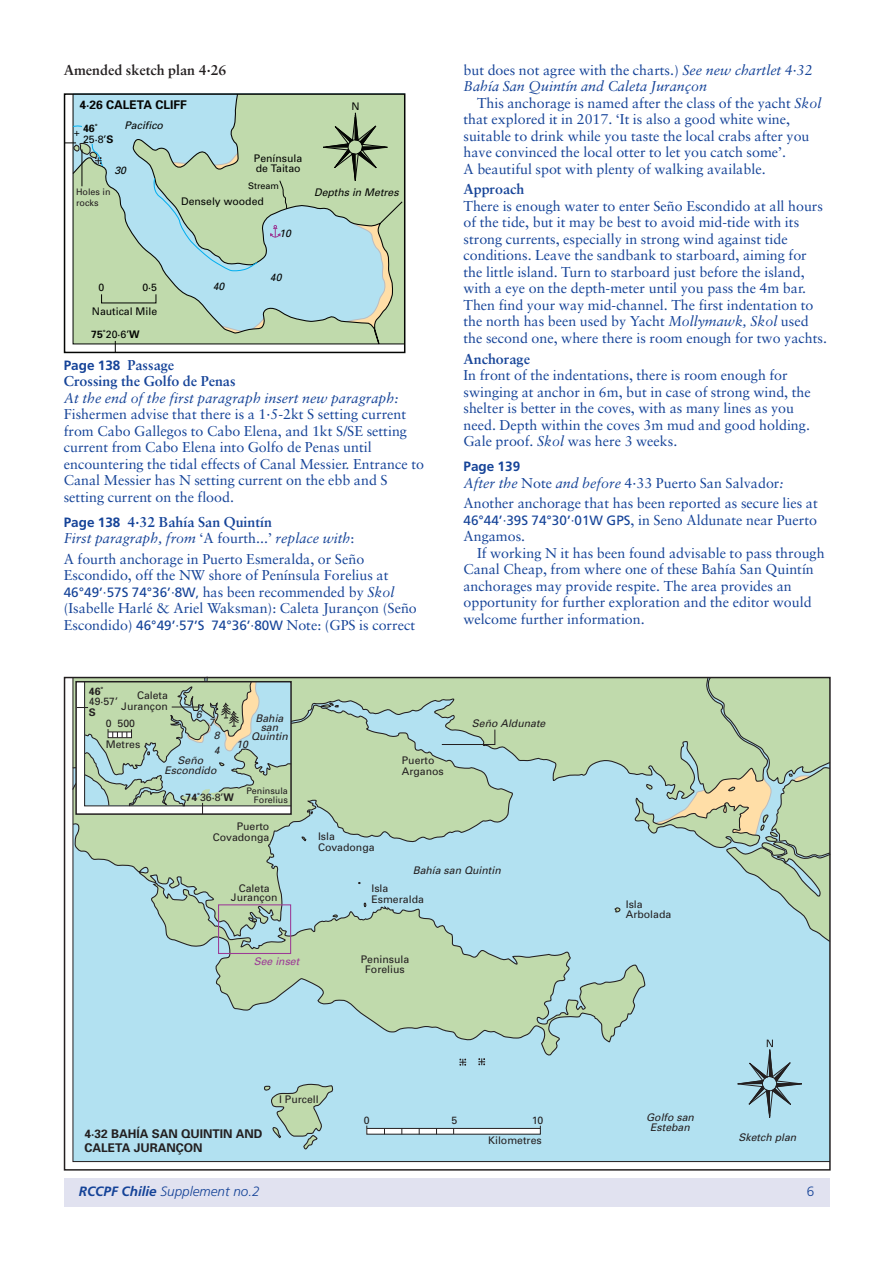
<style>
.page{position:relative;width:893px;height:1263px;background:#fff}
.page>*{position:absolute;margin:0;border:0;box-sizing:border-box;transform-origin:0 0}
.t1{font:14.25px/16.5px "Sabon";color:#154398}
.t2{font:italic 14.25px/16.5px "Sabon";color:#154398}
.t3{font:700 14.25px "Sabon";color:#154398}
.t4{font:700 14.25px "Sabon";color:#231f20}
.t5{font:italic 300 13.5px "Frutiger";color:#154398}
.t6{font:700 13.5px "Frutiger";color:#154398}
.t7{font:300 13.5px "Frutiger";color:#154398}
.t8{font:700 12px/14.4px "Univers";color:#231f20}
.t9{font:700 12px "Univers";color:#040503}
.t10{font:10.5px/10.5px "Univers";color:#231f20}
.t11{font:italic 10.5px/10.5px "Univers";color:#231f20;text-align:center}
.t12{font:10.5px/10.5px "Univers";color:#040503}
.t13{font:italic 10.5px "Univers";color:#040503}
.t14{font:italic 10.5px "Univ Im";color:#231f20}
.t15{font:500 10.5px/21px "Univ Im";color:#231f20}
.t16{font:italic 10.5px "Univ Im";color:#9c3b96}
.t17{font:700 10.5px "Univers";color:#231f20}
.t18{font:9px/10.8px "Univers";color:#231f20}
.t19{font:9px "Univers";color:#040503}
.s1{font-weight:700}
.s2{font-family:"Sabon";font-size:14.25px}
.s3{font-family:"Frutiger";font-weight:700;font-style:normal;font-size:13.5px}
.s4{font-weight:700;font-style:normal}
.s5{font-style:normal}
.s6{font-family:"Frutiger";font-size:13.5px}
.s7{font-family:"Frutiger";font-size:12px}
.s8{font-style:italic}
</style>
<div class="page">
<svg style="left:72px;top:93px;width:321px;height:258px;background:#b5d6c4"></svg>
<svg style="left:347px;top:200px;width:57px;height:141px;background:#bbd5be"></svg>
<svg style="left:152px;top:114px;width:106px;height:158px;background:#b4d8c5"></svg>
<svg style="left:279px;top:180px;width:8px;height:29px"></svg>
<hr style="left:82px;top:149px;width:1px;height:37px;background:#040503">
<svg style="left:65px;top:125px;width:38px;height:42px"></svg>
<svg style="left:320px;top:107px;width:71px;height:79px;background:#a8be96"></svg>
<svg style="left:270px;top:225px;width:11px;height:13px"></svg>
<div style="left:64px;top:1178px;width:765px;height:28px;background:#e1e2f0"></div>
<svg style="left:72px;top:677px;width:758px;height:485px;background:#b3d9d2"></svg>
<div style="left:367px;top:1128px;width:173px;height:6px;background:#fff"></div>
<hr style="left:367px;top:1128px;width:173px;height:1px;background:#231f20">
<svg style="left:734px;top:1039px;width:71px;height:84px;background:#a0c9d7"></svg>
<svg style="left:72px;top:681px;width:220px;height:133px;background:#b3cdbc"></svg>
<p class="t4" style="left:64px;top:64px;width:164px">Amended sketch plan 4·26</p>
<p class="t9" style="left:80px;top:100px;width:109px">4·26 CALETA CLIFF</p>
<p class="t12" style="left:83px;top:124px;width:32px"><span class="s1">46˚<br></span>25·8’<span class="s1">S</span></p>
<p class="t12" style="left:74px;top:128px;width:8px">+</p>
<p class="t13" style="left:125px;top:121px;width:40px">Pacifico</p>
<p class="t13" style="left:114px;top:166px;width:13px">30</p>
<p class="t18" style="left:76px;top:187px;width:36px">Holes in rocks</p>
<p class="t12" style="left:99px;top:283px;width:7px">0</p>
<p class="t12" style="left:142px;top:283px;width:16px">0·5</p>
<p class="t12" style="left:92px;top:307px;width:67px">Nautical Mile</p>
<p class="t12" style="left:91px;top:330px;width:50px"><span class="s1">75˚</span>20·6’<span class="s1">W</span></p>
<p class="t12" style="left:254px;top:154px;width:50px">Península de Taitao</p>
<p class="t19" style="left:248px;top:182px;width:33px">Stream</p>
<p class="t12" style="left:181px;top:197px;width:84px">Densely wooded</p>
<p class="t13" style="left:213px;top:282px;width:13px">40</p>
<p class="t13" style="left:279px;top:229px;width:13px">10</p>
<p class="t13" style="left:270px;top:273px;width:13px">40</p>
<p class="t12" style="left:351px;top:102px;width:10px">N</p>
<p class="t13" style="left:314px;top:189px;width:86px">Depths in Metres</p>
<p class="t6" style="left:64px;top:360px;width:112px">Page 138 <span class="s2">Passage</span></p>
<p class="t3" style="left:64px;top:375px;width:173px">Crossing the Golfo de Penas</p>
<p class="t2" style="left:64px;top:390px;width:336px">At the end of the first paragraph insert new paragraph:</p>
<p class="t1" style="left:64px;top:407px;width:362px">Fishermen advise that there is a 1·5-2kt S setting current from Cabo Gallegos to Cabo Elena, and 1kt S/SE setting current from Cabo Elena into Golfo de Penas until encountering the tidal effects of Canal Messier. Entrance to Canal Messier has N setting current on the ebb and S setting current on the flood.</p>
<p class="t2" style="left:64px;top:514px;width:292px"><span class="s3">Page 138</span> <span class="s4">4·32 Bahía San Quintín<br></span>First paragraph, from <span class="s5">‘A fourth...’</span> replace with<span class="s5">:</span></p>
<p class="t1" style="left:64px;top:552px;width:355px">A fourth anchorage in Puerto Esmeralda, or Seño Escondido, off the NW shore of Península Forelius at <span class="s6">46°49’·57S 74°36’·8W</span><span class="s7">,</span> has been recommended by <span class="s8">Skol </span>(Isabelle Harlé &amp; Ariel Waksman): Caleta Jurançon (Seño Escondido) <span class="s6">46°49’·57’S 74°36’·80W</span> Note: (GPS is correct</p>
<p class="t2" style="left:463px;top:62px;width:351px"><span class="s5">but does not agree with the charts.)</span> See new chartlet 4·32<br>Bahía San Quintín and Caleta Jurançon</p>
<p class="t1" style="left:463px;top:96px;width:359px;text-indent:13px">This anchorage is named after the class of the yacht <span class="s8">Skol </span>that explored it in 2017. ‘It is also a good white wine, suitable to drink while you taste the local crabs after you have convinced the local otter to let you catch some’.<br>A beautiful spot with plenty of walking available.</p>
<p class="t3" style="left:463px;top:184px;width:62px">Approach</p>
<p class="t1" style="left:463px;top:199px;width:365px">There is enough water to enter Seño Escondido at all hours of the tide, but it may be best to avoid mid-tide with its strong currents, especially in strong wind against tide conditions. Leave the sandbank to starboard, aiming for the little island. Turn to starboard just before the island, with a eye on the depth-meter until you pass the 4m bar.<br>Then find your way mid-channel. The first indentation to the north has been used by Yacht <span class="s8">Mollymawk, Skol</span> used the second one, where there is room enough for two yachts.</p>
<p class="t3" style="left:463px;top:353px;width:68px">Anchorage</p>
<p class="t1" style="left:463px;top:368px;width:349px">In front of the indentations, there is room enough for swinging at anchor in 6m, but in case of strong wind, the shelter is better in the coves, with as many lines as you need. Depth within the coves 3m mud and good holding.<br>Gale proof. <span class="s8">Skol</span> was here 3 weeks.</p>
<p class="t6" style="left:463px;top:461px;width:58px">Page 139</p>
<p class="t1" style="left:463px;top:473px;width:356px;line-height:20.7px"><span class="s8">After the</span> Note <span class="s8">and before</span> 4·33 Puerto San Salvador<span class="s8">:<br></span>Another anchorage that has been reported as secure lies at</p>
<p class="t1" style="left:463px;top:513px;width:355px"><span class="s6">46°44’·39S 74°30’·01W GPS</span>, in Seno Aldunate near Puerto<br>Angamos.</p>
<p class="t1" style="left:463px;top:546px;width:363px;text-indent:14px">If working N it has been found advisable to pass through Canal Cheap, from where one of these Bahía San Quintín anchorages may provide respite. The area provides an opportunity for further exploration and the editor would welcome further information.</p>
<p class="t17" style="left:89px;top:687px;width:16px">46˚</p>
<p class="t10" style="left:89px;top:697px;width:31px">49·57’</p>
<p class="t17" style="left:89px;top:708px;width:9px">S</p>
<p class="t11" style="left:196px;top:710px;width:7px">6</p>
<p class="t10" style="left:121px;top:691px;width:48px;text-align:right">Caleta<br>Jurançon</p>
<p class="t11" style="left:209px;top:717px;width:12px;line-height:12.8px">7<br>8</p>
<p class="t11" style="left:214px;top:745px;width:7px">4</p>
<p class="t15" style="left:106px;top:713px;width:36px">0 500<br>Metres</p>
<p class="t11" style="left:251px;top:714px;width:38px;line-height:9px">Bahia san<br>Quintin</p>
<p class="t11" style="left:236px;top:739px;width:13px">10</p>
<p class="t11" style="left:165px;top:756px;width:53px">Seño<br>Escondido</p>
<p class="t10" style="left:186px;top:793px;width:50px"><span class="s1">74˚</span>36·8’<span class="s1">W</span></p>
<p class="t18" style="left:246px;top:787px;width:43px;line-height:9px;text-align:right">Peninsula<br>Forelius</p>
<p class="t10" style="left:213px;top:822px;width:58px;text-align:right">Puerto<br>Covadonga</p>
<p class="t10" style="left:318px;top:832px;width:58px">Isla<br>Covadonga</p>
<p class="t10" style="left:402px;top:756px;width:43px">Puerto<br>Arganos</p>
<p class="t11" style="left:472px;top:718px;width:75px">Seño Aldunate</p>
<p class="t10" style="left:231px;top:885px;width:48px;line-height:9px;text-align:center">Caleta<br>Jurançon</p>
<p class="t16" style="left:254px;top:957px;width:47px">See inset</p>
<p class="t11" style="left:413px;top:866px;width:90px">Bahía san Quintin</p>
<p class="t10" style="left:371px;top:884px;width:54px">Isla<br>Esmeralda</p>
<p class="t10" style="left:361px;top:954px;width:50px;text-align:center">Peninsula<br>Forelius</p>
<p class="t10" style="left:279px;top:1095px;width:41px">I Purcell</p>
<p class="t10" style="left:626px;top:900px;width:47px">Isla<br>Arbolada</p>
<p class="t11" style="left:646px;top:1112px;width:49px">Golfo san<br>Esteban</p>
<p class="t10" style="left:364px;top:1116px;width:7px">0</p>
<p class="t10" style="left:451px;top:1116px;width:7px">5</p>
<p class="t10" style="left:488px;top:1111px;width:57px;line-height:20.1px;text-align:right">10<br>Kilometres</p>
<p class="t8" style="left:85px;top:1127px;width:180px">4·32 BAHÍA SAN QUINTIN AND<br>CALETA JURANÇON</p>
<p class="t14" style="left:738px;top:1134px;width:59px">Sketch plan</p>
<p class="t5" style="left:79px;top:1186px;width:182px"><span class="s1">RCCPF Chilie</span> Supplement no.2</p>
<p class="t7" style="left:807px;top:1186px;width:9px">6</p>
</div>
